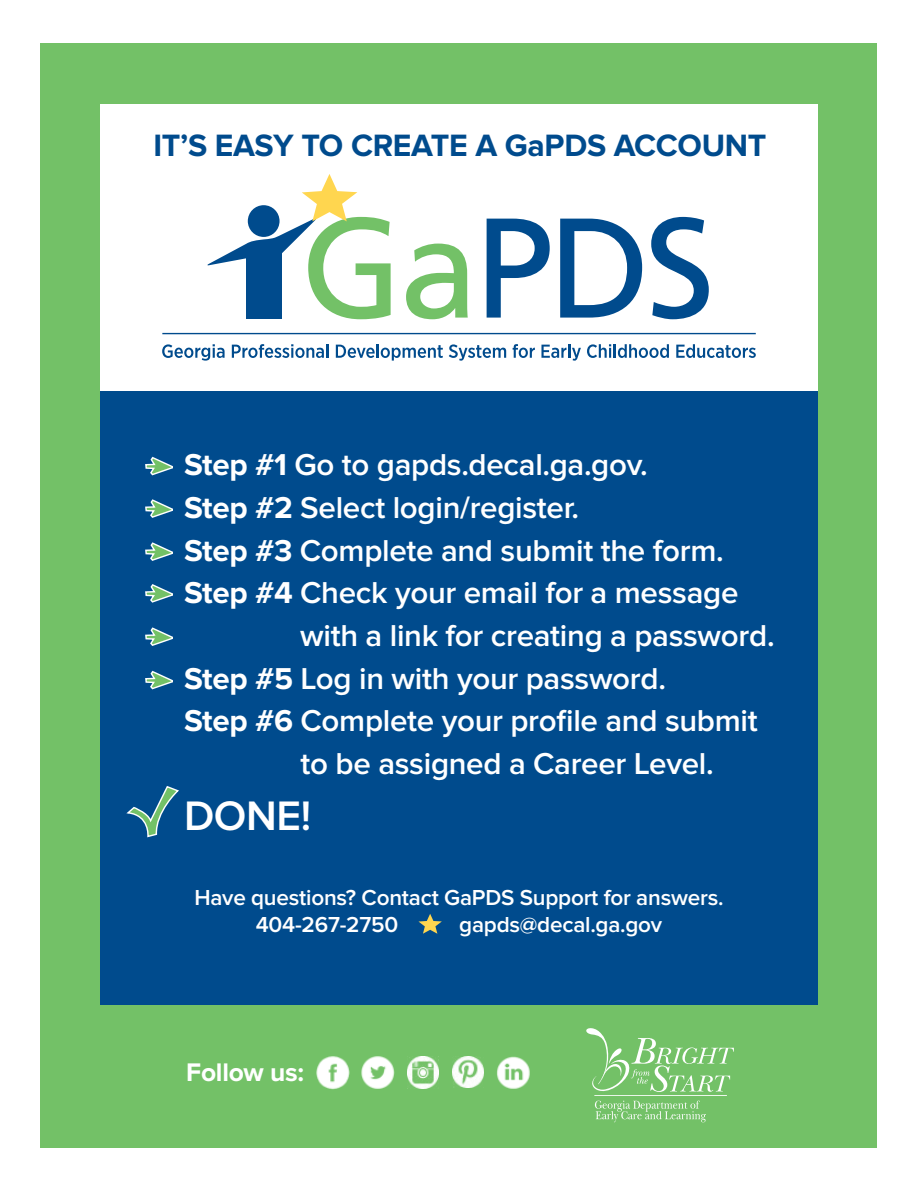
<style>
.page{position:relative;width:918px;height:1188px;background:#fff}
.page>*{position:absolute;margin:0;border:0;box-sizing:border-box;transform-origin:0 0}
.t1{font:600 42.75px "Proxima Nova";color:#fff}
.t2{font:700 31.95px "Proxima Nova";letter-spacing:-.01em;color:#004b8d}
.t3{font:600 31.35px "Proxima Nova";letter-spacing:-.01em;color:#fff}
.t4{font:700 26.4px "Proxima Nova";letter-spacing:-.01em;color:#fff}
.t5{font:600 22.5px/27px "Proxima Nova";letter-spacing:-.01em;color:#fff}
.s1{font-weight:700}
</style>
<div class="page">
<div style="left:40px;top:43px;width:838px;height:1105px;background:#73c167"></div>
<div style="left:100px;top:104px;width:718px;height:312px;background:#fff"></div>
<div style="left:100px;top:391px;width:718px;height:613px;background:#004b8d"></div>
<svg style="left:162px;top:344px;width:63px;height:17px"></svg>
<svg style="left:232px;top:344px;width:96px;height:14px"></svg>
<svg style="left:336px;top:344px;width:107px;height:17px"></svg>
<svg style="left:449px;top:344px;width:57px;height:17px"></svg>
<svg style="left:513px;top:344px;width:22px;height:14px"></svg>
<svg style="left:541px;top:344px;width:40px;height:17px"></svg>
<svg style="left:587px;top:344px;width:82px;height:14px"></svg>
<svg style="left:676px;top:344px;width:80px;height:14px"></svg>
<hr style="left:162px;top:333px;width:594px;height:1px;background:#004b8d">
<svg style="left:406px;top:244px;width:62px;height:75px"></svg>
<svg style="left:487px;top:219px;width:63px;height:99px"></svg>
<svg style="left:560px;top:219px;width:82px;height:99px"></svg>
<svg style="left:651px;top:217px;width:58px;height:102px"></svg>
<svg style="left:207px;top:174px;width:184px;height:145px"></svg>
<img style="left:316px;top:1056px;width:34px;height:34px">
<img style="left:407px;top:1057px;width:32px;height:31px">
<img style="left:361px;top:1056px;width:33px;height:33px">
<img style="left:452px;top:1057px;width:31px;height:31px">
<img style="left:497px;top:1056px;width:33px;height:33px">
<hr style="left:594px;top:1095px;width:133px;height:1px;background:#fff">
<svg style="left:586px;top:1028px;width:148px;height:64px"></svg>
<svg style="left:595px;top:1101px;width:111px;height:21px"></svg>
<svg style="left:145px;top:456px;width:28px;height:20px"></svg>
<svg style="left:145px;top:499px;width:28px;height:19px"></svg>
<svg style="left:145px;top:542px;width:28px;height:19px"></svg>
<svg style="left:145px;top:627px;width:28px;height:19px"></svg>
<svg style="left:126px;top:786px;width:53px;height:52px"></svg>
<svg style="left:145px;top:670px;width:28px;height:20px"></svg>
<svg style="left:145px;top:584px;width:28px;height:19px"></svg>
<svg style="left:418px;top:914px;width:24px;height:20px"></svg>
<p class="t2" style="left:154px;top:131px;width:615px">IT’S EASY TO CREATE A GaPDS ACCOUNT</p>
<p class="t3" style="left:184px;top:447px;width:465px"><span class="s1">Step #1</span> Go to gapds.decal.ga.gov.</p>
<p class="t3" style="left:184px;top:489px;width:397px"><span class="s1">Step #2</span> Select login/register.</p>
<p class="t3" style="left:184px;top:532px;width:541px"><span class="s1">Step #3</span> Complete and submit the form.</p>
<p class="t3" style="left:184px;top:575px;width:556px"><span class="s1">Step #4</span> Check your email for a message</p>
<p class="t3" style="left:300px;top:617px;width:476px">with a link for creating a password.</p>
<p class="t3" style="left:184px;top:660px;width:483px"><span class="s1">Step #5</span> Log in with your password.</p>
<p class="t3" style="left:184px;top:703px;width:575px"><span class="s1">Step #6</span> Complete your profile and submit</p>
<p class="t3" style="left:301px;top:746px;width:415px">to be assigned a Career Level.</p>
<h1 class="t1" style="left:184px;top:791px;width:129px">DONE!</h1>
<p class="t5" style="left:256px;top:885px;width:469px;text-indent:-61px">Have questions? Contact GaPDS Support for answers.<br>404-267-2750</p>
<p class="t5" style="left:459px;top:912px;width:205px">gapds@decal.ga.gov</p>
<p class="t4" style="left:186px;top:1060px;width:119px">Follow us:</p>
</div>
